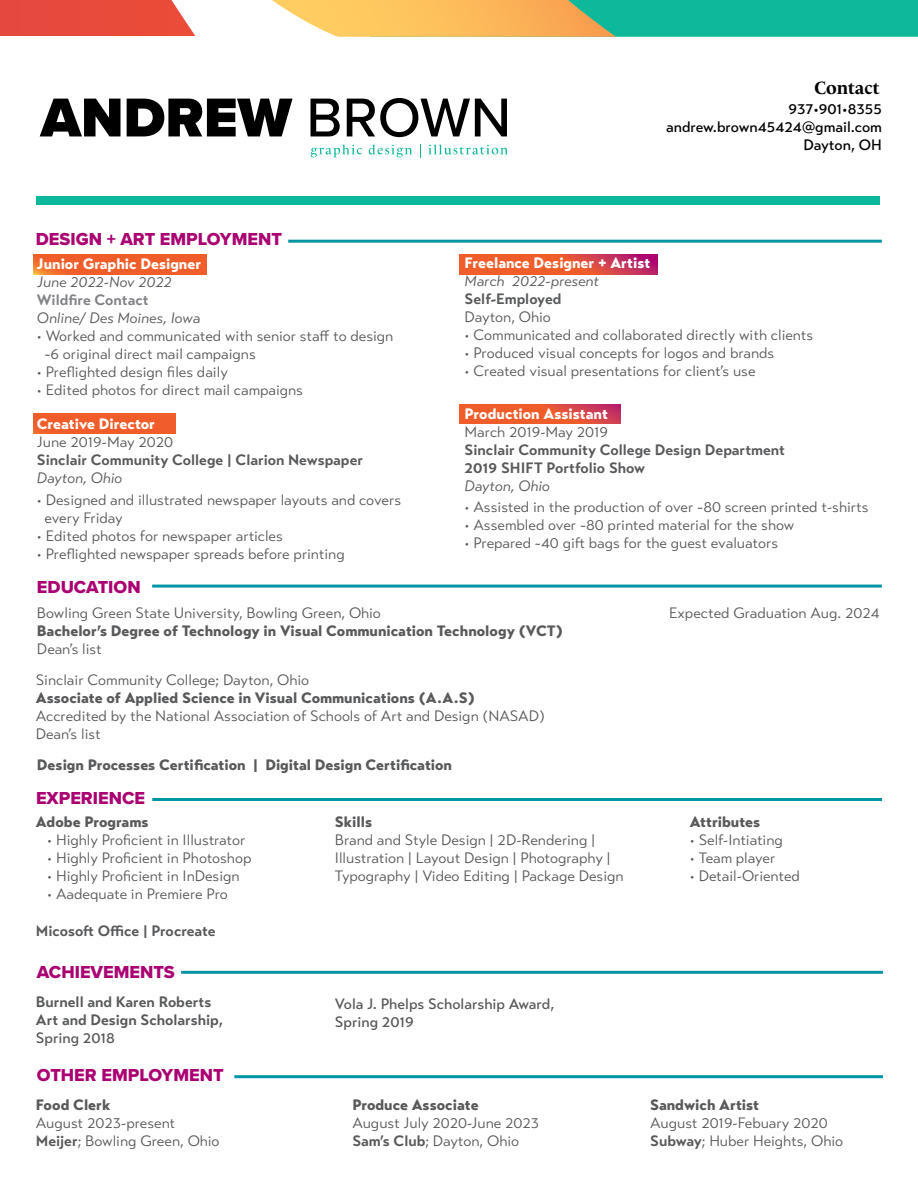
<style>
.page{position:relative;width:918px;height:1188px;background:#fff}
.page>*{position:absolute;margin:0;border:0;box-sizing:border-box;transform-origin:0 0}
.t1{font:900 56.7px "Proxima Nova";color:#000}
.t2{font:18px "Proxima Nova Extrabld";color:#aa0071}
.t3{font:700 18px "Le Monde Livre Cla Std";color:#000}
.t4{font:15px/18px "Transat Text Standard";color:#58595b}
.t5{font:900 15px "Transat Text";color:#58595b}
.t6{font:700 15px/18px "Transat Text";color:#58595b}
.t7{font:900 15px "Transat Text";color:#fff}
.t8{font:italic 15px "Transat Text Standard";color:#58595b}
.t9{font:500 15px/18px "Transat Text";color:#58595b}
.t10{font:500 15px/18px "Transat Text";color:#000;text-align:right}
.t11{font:700 15px "Transat Text";color:#808285}
.s1{font-weight:500}
.s2{color:#fff}
.s3{font-family:"Transat Text";font-weight:700}
</style>
<div class="page">
<svg style="left:446px;top:0;width:472px;height:37px;background:#57b585"></svg>
<svg style="left:0;top:0;width:446px;height:158px"></svg>
<svg style="left:33px;top:254px;width:174px;height:20px;background:#f15f2a"></svg>
<svg style="left:459px;top:254px;width:199px;height:20px;background:#e04c3c"></svg>
<div style="left:33px;top:414px;width:142px;height:20px;background:#f15d2a"></div>
<svg style="left:459px;top:404px;width:162px;height:20px;background:#e65337"></svg>
<svg style="left:311px;top:145px;width:51px;height:12px"></svg>
<svg style="left:369px;top:145px;width:43px;height:12px"></svg>
<svg style="left:420px;top:144px;width:1px;height:13px"></svg>
<svg style="left:428px;top:145px;width:80px;height:10px"></svg>
<div style="left:36px;top:196px;width:844px;height:9px;background:#0bb89b"></div>
<hr style="left:288px;top:240px;width:594px;height:3px;background:#0095a4">
<hr style="left:152px;top:585px;width:730px;height:3px;background:#0095a4">
<hr style="left:152px;top:798px;width:730px;height:3px;background:#0095a4">
<hr style="left:181px;top:971px;width:702px;height:3px;background:#0095a4">
<hr style="left:234px;top:1075px;width:649px;height:3px;background:#0095a4">
<h1 class="t1" style="left:41px;top:75px;width:472px">ANDREW <span class="s1">BROWN</span></h1>
<p class="t2" style="left:36px;top:226px;width:248px">DESIGN + ART EMPLOYMENT</p>
<p class="t3" style="left:815px;top:77px;width:67px">Contact</p>
<p class="t10" style="left:666px;top:100px;width:217px">937•901•8355 andrew.brown45424@gmail.com<br>Dayton, OH</p>
<p class="t7" style="left:37px;top:254px;width:166px">Junior Graphic Designer</p>
<p class="t8" style="left:37px;top:273px;width:136px">June 2022-Nov 2022</p>
<p class="t11" style="left:37px;top:291px;width:113px">Wildfire Contact</p>
<p class="t8" style="left:37px;top:309px;width:165px">Online/ Des Moines, Iowa</p>
<p class="t4" style="left:37px;top:327px;width:358px">• Worked and communicated with senior staff to design <span class="s2">..</span>~6 original direct mail campaigns</p>
<p class="t4" style="left:37px;top:363px;width:192px">• Preflighted design files daily</p>
<p class="t4" style="left:37px;top:381px;width:268px">• Edited photos for direct mail campaigns</p>
<p class="t7" style="left:37px;top:414px;width:120px">Creative Director</p>
<p class="t4" style="left:37px;top:432px;width:138px">June 2019-May 2020</p>
<p class="t6" style="left:37px;top:450px;width:328px">Sinclair Community College | Clarion Newspaper</p>
<p class="t8" style="left:37px;top:468px;width:87px">Dayton, Ohio</p>
<p class="t4" style="left:37px;top:491px;width:366px">• Designed and illustrated newspaper layouts and covers <span class="s2">ii</span>every Friday</p>
<p class="t4" style="left:37px;top:527px;width:247px">• Edited photos for newspaper articles</p>
<p class="t4" style="left:37px;top:545px;width:309px">• Preflighted newspaper spreads before printing</p>
<p class="t2" style="left:37px;top:574px;width:105px">EDUCATION</p>
<p class="t7" style="left:465px;top:253px;width:187px">Freelance Designer + Artist</p>
<p class="t8" style="left:465px;top:272px;width:136px">March 2022-present</p>
<p class="t6" style="left:465px;top:290px;width:98px">Self-Employed</p>
<p class="t4" style="left:465px;top:308px;width:88px">Dayton, Ohio</p>
<p class="t4" style="left:465px;top:326px;width:350px">• Communicated and collaborated directly with clients</p>
<p class="t4" style="left:465px;top:344px;width:311px">• Produced visual concepts for logos and brands</p>
<p class="t4" style="left:465px;top:362px;width:292px">• Created visual presentations for client’s use</p>
<p class="t7" style="left:465px;top:405px;width:145px">Production Assistant</p>
<p class="t4" style="left:465px;top:423px;width:145px">March 2019-May 2019</p>
<p class="t6" style="left:465px;top:441px;width:322px">Sinclair Community College Design Department<br>2019 SHIFT Portfolio Show</p>
<p class="t8" style="left:465px;top:477px;width:87px">Dayton, Ohio</p>
<p class="t4" style="left:465px;top:498px;width:405px">• Assisted in the production of over ~80 screen printed t-shirts</p>
<p class="t4" style="left:465px;top:516px;width:331px">• Assembled over ~80 printed material for the show</p>
<p class="t4" style="left:465px;top:534px;width:315px">• Prepared ~40 gift bags for the guest evaluators</p>
<p class="t4" style="left:37px;top:604px;width:345px">Bowling Green State University, Bowling Green, Ohio</p>
<p class="t5" style="left:37px;top:621px;width:527px">Bachelor’s Degree of Technology in Visual Communication Technology (VCT)</p>
<p class="t4" style="left:37px;top:640px;width:66px">Dean’s list</p>
<p class="t4" style="left:36px;top:671px;width:275px">Sinclair Community College; Dayton, Ohio</p>
<p class="t5" style="left:36px;top:689px;width:441px">Associate of Applied Science in Visual Communications (A.A.S)</p>
<p class="t4" style="left:36px;top:707px;width:511px">Accredited by the National Association of Schools of Art and Design (NASAD)<br>Dean’s list</p>
<p class="t5" style="left:37px;top:756px;width:417px">Design Processes Certification | Digital Design Certification</p>
<p class="t2" style="left:36px;top:784px;width:111px">EXPERIENCE</p>
<p class="t5" style="left:36px;top:813px;width:114px">Adobe Programs</p>
<p class="t4" style="left:47px;top:831px;width:200px">• Highly Proficient in Illustrator</p>
<p class="t4" style="left:47px;top:849px;width:206px">• Highly Proficient in Photoshop</p>
<p class="t4" style="left:47px;top:867px;width:194px">• Highly Proficient in InDesign</p>
<p class="t4" style="left:47px;top:885px;width:182px">• Aadequate in Premiere Pro</p>
<p class="t6" style="left:36px;top:922px;width:181px">Micosoft Office | Procreate</p>
<p class="t2" style="left:37px;top:958px;width:139px">ACHIEVEMENTS</p>
<p class="t6" style="left:36px;top:993px;width:189px">Burnell and Karen Roberts<br>Art and Design Scholarship,</p>
<p class="t9" style="left:36px;top:1029px;width:81px">Spring 2018</p>
<p class="t2" style="left:37px;top:1061px;width:188px">OTHER EMPLOYMENT</p>
<p class="t5" style="left:36px;top:1095px;width:76px">Food Clerk</p>
<p class="t4" style="left:36px;top:1113px;width:185px">August 2023-present<br><span class="s3">Meijer</span>; Bowling Green, Ohio</p>
<p class="t5" style="left:335px;top:813px;width:39px">Skills</p>
<p class="t4" style="left:335px;top:831px;width:290px">Brand and Style Design | 2D-Rendering |<br>Illustration | Layout Design | Photography |<br>Typography | Video Editing | Package Design</p>
<p class="t9" style="left:335px;top:995px;width:221px">Vola J. Phelps Scholarship Award,<br>Spring 2019</p>
<p class="t5" style="left:352px;top:1095px;width:128px">Produce Associate</p>
<p class="t4" style="left:352px;top:1113px;width:188px">August July 2020-June 2023<br><span class="s3">Sam’s Club</span>; Dayton, Ohio</p>
<p class="t4" style="left:669px;top:604px;width:212px">Expected Graduation Aug. 2024</p>
<p class="t5" style="left:690px;top:813px;width:72px">Attributes</p>
<p class="t4" style="left:690px;top:831px;width:94px">• Self-Intiating</p>
<p class="t4" style="left:690px;top:849px;width:87px">• Team player</p>
<p class="t4" style="left:690px;top:867px;width:112px">• Detail-Oriented</p>
<p class="t5" style="left:650px;top:1095px;width:111px">Sandwich Artist</p>
<p class="t4" style="left:650px;top:1113px;width:194px">August 2019-Febuary 2020<br><span class="s3">Subway</span>; Huber Heights, Ohio</p>
</div>
